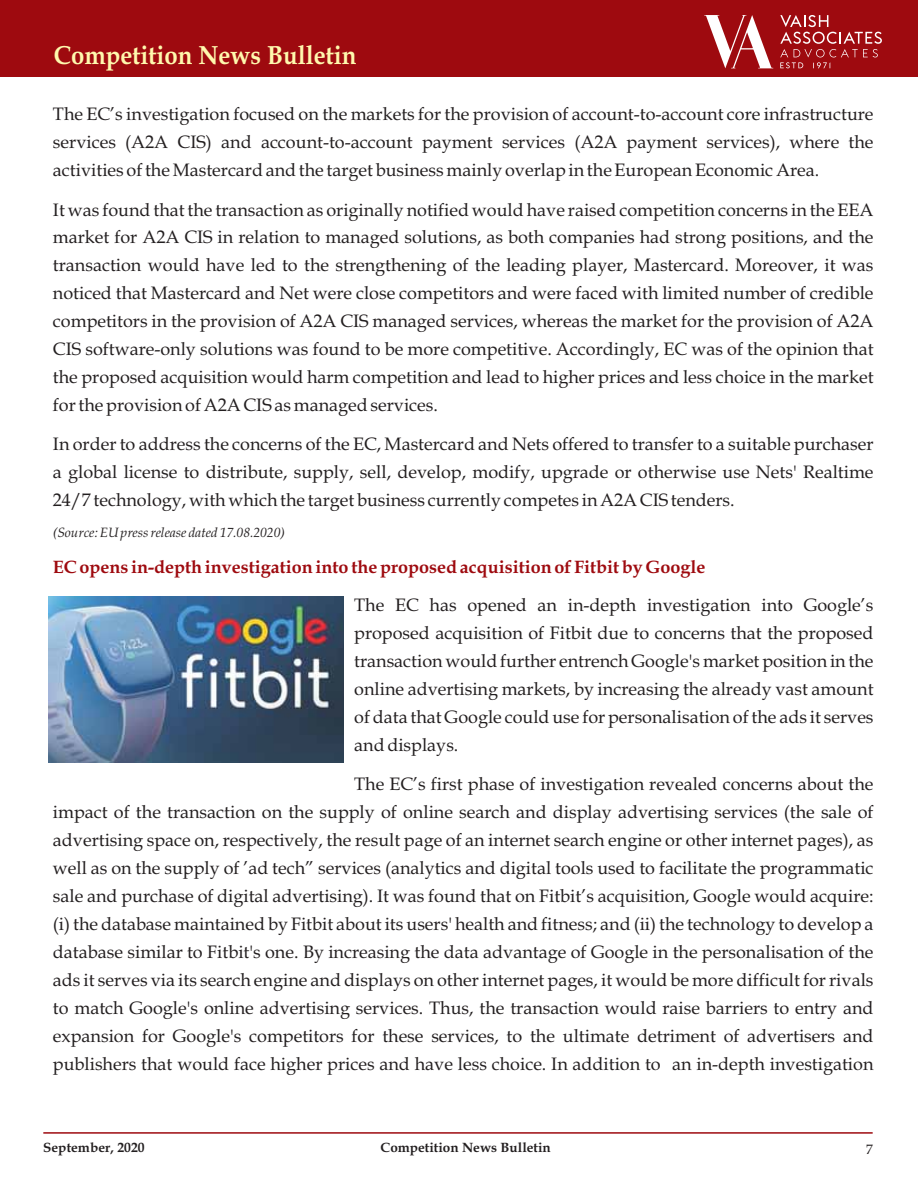
<style>
.page{position:relative;width:918px;height:1188px;background:#fff}
.page>*{position:absolute;margin:0;border:0;box-sizing:border-box;transform-origin:0 0}
.t1{font:700 26.25px "Book Antiqua";color:#fff9ae;scale:.91 1}
.t2{font:18px/27.9px "Book Antiqua";color:#231f20;text-align:justify}
.t3{font:700 18px "Book Antiqua";color:#9e0a0f}
.t4{font:italic 13.5px "Book Antiqua";color:#231f20}
.t5{font:700 13.5px "Book Antiqua";color:#231f20}
.t6{font:13.5px "Book Antiqua";color:#231f20}
</style>
<div class="page">
<div style="left:0;top:0;width:918px;height:77px;background:#9e0a0f"></div>
<hr style="left:43px;top:1132px;width:830px;height:2px;background:#9e0a0f">
<svg style="left:704px;top:15px;width:69px;height:53px"></svg>
<svg style="left:780px;top:15px;width:102px;height:53px"></svg>
<img style="left:48px;top:597px;width:295px;height:165px">
<h1 class="t1" style="left:54px;top:45px;width:334px">Competition News Bulletin</h1>
<p class="t2" style="left:53px;top:102px;width:822px">The EC’s investigation focused on the markets for the provision of account-to-account core infrastructure services (A2A CIS) and account-to-account payment services (A2A payment services), where the activities of the Mastercard and the target business mainly overlap in the European Economic Area.</p>
<p class="t2" style="left:53px;top:198px;width:822px">It was found that the transaction as originally notified would have raised competition concerns in the EEA market for A2A CIS in relation to managed solutions, as both companies had strong positions, and the transaction would have led to the strengthening of the leading player, Mastercard. Moreover, it was noticed that Mastercard and Net were close competitors and were faced with limited number of credible competitors in the provision of A2A CIS managed services, whereas the market for the provision of A2A CIS software-only solutions was found to be more competitive. Accordingly, EC was of the opinion that the proposed acquisition would harm competition and lead to higher prices and less choice in the market for the provision of A2A CIS as managed services.</p>
<p class="t2" style="left:53px;top:432px;width:822px">In order to address the concerns of the EC, Mastercard and Nets offered to transfer to a suitable purchaser a global license to distribute, supply, sell, develop, modify, upgrade or otherwise use Nets' Realtime 24/7 technology, with which the target business currently competes in A2A CIS tenders.</p>
<p class="t4" style="left:53px;top:527px;width:234px">(Source: EU press release dated 17.08.2020)</p>
<p class="t3" style="left:53px;top:560px;width:654px">EC opens in-depth investigation into the proposed acquisition of Fitbit by Google</p>
<p class="t2" style="left:354px;top:593px;width:521px">The EC has opened an in-depth investigation into Google’s proposed acquisition of Fitbit due to concerns that the proposed transaction would further entrench Google's market position in the online advertising markets, by increasing the already vast amount of data that Google could use for personalisation of the ads it serves and displays.</p>
<p class="t2" style="left:53px;top:772px;width:822px;text-indent:301px">The EC’s first phase of investigation revealed concerns about the impact of the transaction on the supply of online search and display advertising services (the sale of advertising space on, respectively, the result page of an internet search engine or other internet pages), as well as on the supply of ’ad tech” services (analytics and digital tools used to facilitate the programmatic sale and purchase of digital advertising). It was found that on Fitbit’s acquisition, Google would acquire: (i) the database maintained by Fitbit about its users' health and fitness; and (ii) the technology to develop a database similar to Fitbit's one. By increasing the data advantage of Google in the personalisation of the ads it serves via its search engine and displays on other internet pages, it would be more difficult for rivals to match Google's online advertising services. Thus, the transaction would raise barriers to entry and expansion for Google's competitors for these services, to the ultimate detriment of advertisers and publishers that would face higher prices and have less choice. In addition to an in-depth investigation</p>
<p class="t5" style="left:43px;top:1142px;width:103px">September, 2020</p>
<p class="t5" style="left:381px;top:1142px;width:172px">Competition News Bulletin</p>
<p class="t6" style="left:866px;top:1145px;width:8px">7</p>
</div>
